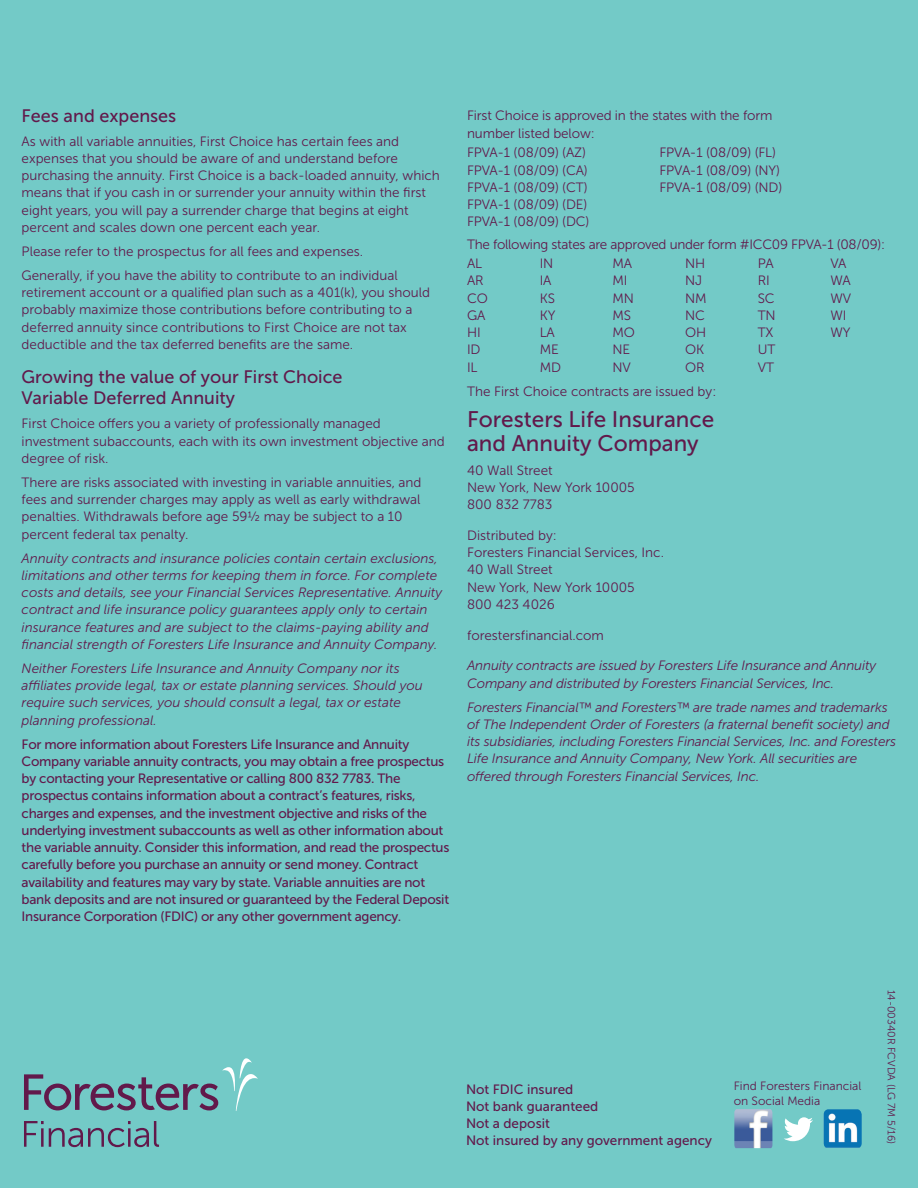
<style>
.page{position:relative;width:918px;height:1188px;background:#73cac7}
.page>*{position:absolute;margin:0;border:0;box-sizing:border-box;transform-origin:0 0}
.t1{font:22.5px/24px "Museo Sans 500";color:#62194b}
.t2{font:18px/21px "Museo Sans 500";color:#62194b}
.t3{font:13.5px/17.2px "Museo Sans 300";color:#62194b}
.t4{font:italic 13.5px/17.2px "Museo Sans 300";color:#62194b}
.t5{font:13.5px/17.2px "Museo Sans 500";letter-spacing:-.02em;color:#62194b}
.t6{font:13.5px "Museo Sans 500";color:#62194b}
.t7{font:13.5px "Museo Sans 300";letter-spacing:-.02em;color:#62194b}
.t8{font:12px/15px "Museo Sans 300";color:#62194b}
.t9{font:10.5px "Museo Sans 300";color:#62194b}
</style>
<div class="page">
<svg style="left:24px;top:1058px;width:234px;height:53px"></svg>
<svg style="left:24px;top:1121px;width:135px;height:26px"></svg>
<img style="left:734px;top:1109px;width:38px;height:39px">
<svg style="left:784px;top:1117px;width:29px;height:24px"></svg>
<img style="left:824px;top:1109px;width:38px;height:39px">
<p class="t2" style="left:22px;top:105px;width:156px">Fees and expenses</p>
<p class="t3" style="left:22px;top:132px;width:420px">As with all variable annuities, First Choice has certain fees and expenses that you should be aware of and understand before purchasing the annuity. First Choice is a back-loaded annuity, which means that if you cash in or surrender your annuity within the first eight years, you will pay a surrender charge that begins at eight percent and scales down one percent each year.</p>
<p class="t3" style="left:22px;top:243px;width:343px">Please refer to the prospectus for all fees and expenses.</p>
<p class="t3" style="left:22px;top:267px;width:410px">Generally, if you have the ability to contribute to an individual retirement account or a qualified plan such as a 401(k), you should probably maximize those contributions before contributing to a deferred annuity since contributions to First Choice are not tax deductible and the tax deferred benefits are the same.</p>
<p class="t2" style="left:22px;top:367px;width:323px">Growing the value of your First Choice<br>Variable Deferred Annuity</p>
<p class="t3" style="left:22px;top:415px;width:425px">First Choice offers you a variety of professionally managed investment subaccounts, each with its own investment objective and degree of risk.</p>
<p class="t3" style="left:22px;top:474px;width:401px">There are risks associated with investing in variable annuities, and fees and surrender charges may apply as well as early withdrawal penalties. Withdrawals before age 59½ may be subject to a 10 percent federal tax penalty.</p>
<p class="t4" style="left:22px;top:549px;width:422px">Annuity contracts and insurance policies contain certain exclusions, limitations and other terms for keeping them in force. For complete costs and details, see your Financial Services Representative. Annuity contract and life insurance policy guarantees apply only to certain insurance features and are subject to the claims-paying ability and financial strength of Foresters Life Insurance and Annuity Company.</p>
<p class="t4" style="left:22px;top:660px;width:403px">Neither Foresters Life Insurance and Annuity Company nor its affiliates provide legal, tax or estate planning services. Should you require such services, you should consult a legal, tax or estate planning professional.</p>
<p class="t5" style="left:22px;top:735px;width:429px">For more information about Foresters Life Insurance and Annuity Company variable annuity contracts, you may obtain a free prospectus by contacting your Representative or calling 800 832 7783. The prospectus contains information about a contract’s features, risks, charges and expenses, and the investment objective and risks of the underlying investment subaccounts as well as other information about the variable annuity. Consider this information, and read the prospectus carefully before you purchase an annuity or send money. Contract availability and features may vary by state. Variable annuities are not bank deposits and are not insured or guaranteed by the Federal Deposit Insurance Corporation (FDIC) or any other government agency.</p>
<p class="t3" style="left:467px;top:107px;width:307px">First Choice is approved in the states with the form number listed below:</p>
<p class="t3" style="left:467px;top:144px;width:120px">FPVA-1 (08/09) (AZ)</p>
<p class="t3" style="left:467px;top:161px;width:122px">FPVA-1 (08/09) (CA)</p>
<p class="t3" style="left:467px;top:179px;width:122px">FPVA-1 (08/09) (CT)</p>
<p class="t3" style="left:467px;top:196px;width:122px">FPVA-1 (08/09) (DE)</p>
<p class="t3" style="left:467px;top:213px;width:124px">FPVA-1 (08/09) (DC)</p>
<p class="t3" style="left:659px;top:144px;width:118px">FPVA-1 (08/09) (FL)</p>
<p class="t3" style="left:659px;top:161px;width:122px">FPVA-1 (08/09) (NY)</p>
<p class="t3" style="left:659px;top:179px;width:124px">FPVA-1 (08/09) (ND)</p>
<p class="t7" style="left:467px;top:237px;width:419px">The following states are approved under form #ICC09 FPVA-1 (08/09):</p>
<p class="t3" style="left:467px;top:255px;width:17px">AL</p>
<p class="t3" style="left:467px;top:272px;width:18px">AR</p>
<p class="t3" style="left:467px;top:289px;width:22px">CO</p>
<p class="t3" style="left:467px;top:307px;width:20px">GA</p>
<p class="t3" style="left:467px;top:324px;width:15px">HI</p>
<p class="t3" style="left:467px;top:341px;width:15px">ID</p>
<p class="t3" style="left:467px;top:358px;width:12px">IL</p>
<p class="t3" style="left:540px;top:255px;width:15px">IN</p>
<p class="t3" style="left:540px;top:272px;width:13px">IA</p>
<p class="t3" style="left:540px;top:289px;width:17px">KS</p>
<p class="t3" style="left:540px;top:307px;width:17px">KY</p>
<p class="t3" style="left:540px;top:324px;width:17px">LA</p>
<p class="t3" style="left:540px;top:341px;width:21px">ME</p>
<p class="t3" style="left:540px;top:358px;width:23px">MD</p>
<p class="t3" style="left:612px;top:255px;width:21px">MA</p>
<p class="t3" style="left:612px;top:272px;width:17px">MI</p>
<p class="t3" style="left:612px;top:289px;width:23px">MN</p>
<p class="t3" style="left:612px;top:307px;width:20px">MS</p>
<p class="t3" style="left:612px;top:324px;width:24px">MO</p>
<p class="t3" style="left:612px;top:341px;width:19px">NE</p>
<p class="t3" style="left:612px;top:358px;width:20px">NV</p>
<p class="t3" style="left:685px;top:255px;width:22px">NH</p>
<p class="t3" style="left:685px;top:272px;width:19px">NJ</p>
<p class="t3" style="left:685px;top:289px;width:23px">NM</p>
<p class="t3" style="left:685px;top:307px;width:21px">NC</p>
<p class="t3" style="left:685px;top:324px;width:23px">OH</p>
<p class="t3" style="left:685px;top:341px;width:21px">OK</p>
<p class="t3" style="left:685px;top:358px;width:21px">OR</p>
<p class="t3" style="left:758px;top:255px;width:17px">PA</p>
<p class="t3" style="left:758px;top:272px;width:14px">RI</p>
<p class="t3" style="left:758px;top:289px;width:18px">SC</p>
<p class="t3" style="left:758px;top:307px;width:19px">TN</p>
<p class="t3" style="left:758px;top:324px;width:17px">TX</p>
<p class="t3" style="left:758px;top:341px;width:19px">UT</p>
<p class="t3" style="left:758px;top:358px;width:18px">VT</p>
<p class="t3" style="left:830px;top:255px;width:18px">VA</p>
<p class="t3" style="left:830px;top:272px;width:22px">WA</p>
<p class="t3" style="left:830px;top:289px;width:22px">WV</p>
<p class="t3" style="left:830px;top:307px;width:18px">WI</p>
<p class="t3" style="left:830px;top:324px;width:22px">WY</p>
<p class="t3" style="left:467px;top:383px;width:251px">The First Choice contracts are issued by:</p>
<p class="t1" style="left:467px;top:407px;width:249px">Foresters Life Insurance and Annuity Company</p>
<p class="t3" style="left:467px;top:461px;width:87px">40 Wall Street</p>
<p class="t3" style="left:467px;top:479px;width:169px">New York, New York 10005</p>
<p class="t3" style="left:467px;top:496px;width:87px">800 832 7783</p>
<p class="t3" style="left:467px;top:527px;width:91px">Distributed by:</p>
<p class="t3" style="left:467px;top:544px;width:198px">Foresters Financial Services, Inc.</p>
<p class="t3" style="left:467px;top:561px;width:87px">40 Wall Street</p>
<p class="t3" style="left:467px;top:578px;width:169px">New York, New York 10005</p>
<p class="t3" style="left:467px;top:596px;width:89px">800 423 4026</p>
<p class="t3" style="left:467px;top:626px;width:138px">forestersfinancial.com</p>
<p class="t4" style="left:467px;top:657px;width:411px">Annuity contracts are issued by Foresters Life Insurance and Annuity<br>Company and distributed by Foresters Financial Services, Inc.</p>
<p class="t4" style="left:467px;top:698px;width:430px">Foresters Financial™ and Foresters™ are trade names and trademarks of The Independent Order of Foresters (a fraternal benefit society) and its subsidiaries, including Foresters Financial Services, Inc. and Foresters Life Insurance and Annuity Company, New York. All securities are offered through Foresters Financial Services, Inc.</p>
<p class="t6" style="left:466px;top:1082px;width:109px">Not FDIC insured</p>
<p class="t6" style="left:466px;top:1099px;width:134px">Not bank guaranteed</p>
<p class="t6" style="left:466px;top:1116px;width:85px">Not a deposit</p>
<p class="t6" style="left:466px;top:1133px;width:247px">Not insured by any government agency</p>
<p class="t8" style="left:734px;top:1079px;width:129px">Find Foresters Financial on Social Media</p>
<p class="t9" style="left:897px;top:990px;width:156px;rotate:90deg">14-00340R FCVDA (LG 7M 5/16)</p>
</div>
